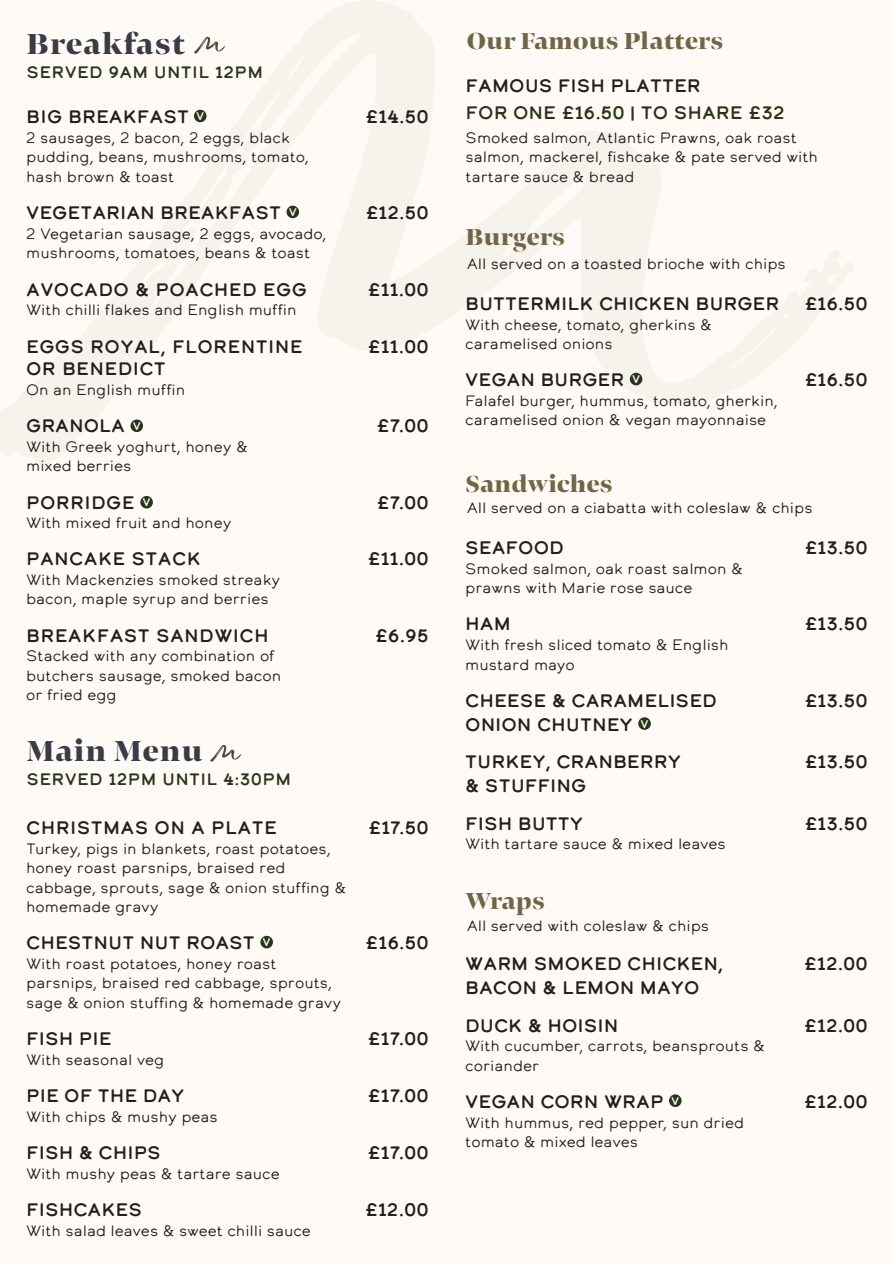
<style>
.page{position:relative;width:893px;height:1263px;background:#fffaf5}
.page>*{position:absolute;margin:0;border:0;box-sizing:border-box;transform-origin:0 0}
.t1{font:900 30px "Bennet Banner";letter-spacing:.04em;color:#373c45}
.t2{font:900 24px "Bennet Banner";letter-spacing:.02em;color:#706545}
.t3{font:18px/24px "Calder Dark";color:#231f20}
.t4{font:18px "Calder Dark";letter-spacing:.02em;color:#231f20}
.t5{font:18px "Calder Dark";color:#27351a}
.t6{font:16.5px "Calder Dark";letter-spacing:.02em;color:#27351a}
.t7{font:15px/19.5px "Calder LC";color:#231f20}
.t8{font:11.1px "Calder Dark";color:#fff}
</style>
<div class="page">
<div style="left:194px;top:110px;width:13px;height:12px;background:#27351a;border-radius:50%"></div>
<div style="left:286px;top:206px;width:13px;height:12px;background:#27351a;border-radius:50%"></div>
<div style="left:130px;top:419px;width:13px;height:13px;background:#27351a;border-radius:50%"></div>
<div style="left:140px;top:496px;width:13px;height:12px;background:#27351a;border-radius:50%"></div>
<svg style="left:194px;top:37px;width:31px;height:17px"></svg>
<div style="left:630px;top:373px;width:12px;height:12px;background:#27351a;border-radius:50%"></div>
<svg style="left:210px;top:745px;width:31px;height:17px"></svg>
<div style="left:260px;top:936px;width:13px;height:12px;background:#27351a;border-radius:50%"></div>
<div style="left:638px;top:717px;width:13px;height:13px;background:#27351a;border-radius:50%"></div>
<div style="left:669px;top:1094px;width:13px;height:13px;background:#27351a;border-radius:50%"></div>
<p class="t1" style="left:27px;top:23px;width:160px">Breakfast</p>
<p class="t6" style="left:27px;top:61px;width:238px">SERVED 9AM UNTIL 12PM</p>
<p class="t3" style="left:26px;top:105px;width:164px">BIG BREAKFAST</p>
<p class="t8" style="left:196px;top:109px;width:10px">V</p>
<p class="t7" style="left:26px;top:128px;width:284px">2 sausages, 2 bacon, 2 eggs, black pudding, beans, mushrooms, tomato, hash brown &amp; toast</p>
<p class="t3" style="left:26px;top:200px;width:256px">VEGETARIAN BREAKFAST</p>
<p class="t8" style="left:289px;top:205px;width:10px">V</p>
<p class="t7" style="left:26px;top:224px;width:302px">2 Vegetarian sausage, 2 eggs, avocado, mushrooms, tomatoes, beans &amp; toast</p>
<p class="t4" style="left:26px;top:277px;width:282px">AVOCADO &amp; POACHED EGG</p>
<p class="t7" style="left:26px;top:300px;width:272px">With chilli flakes and English muffin</p>
<p class="t4" style="left:26px;top:334px;width:278px">EGGS ROYAL, FLORENTINE</p>
<p class="t4" style="left:26px;top:356px;width:141px">OR BENEDICT</p>
<p class="t7" style="left:26px;top:379px;width:160px">On an English muffin</p>
<p class="t3" style="left:26px;top:413px;width:100px">GRANOLA</p>
<p class="t8" style="left:133px;top:418px;width:10px">V</p>
<p class="t7" style="left:26px;top:436px;width:223px">With Greek yoghurt, honey &amp;</p>
<p class="t7" style="left:26px;top:456px;width:107px">mixed berries</p>
<p class="t4" style="left:26px;top:490px;width:110px">PORRIDGE</p>
<p class="t8" style="left:143px;top:495px;width:10px">V</p>
<p class="t7" style="left:26px;top:513px;width:207px">With mixed fruit and honey</p>
<p class="t4" style="left:26px;top:547px;width:176px">PANCAKE STACK</p>
<p class="t7" style="left:26px;top:570px;width:256px">With Mackenzies smoked streaky</p>
<p class="t7" style="left:26px;top:589px;width:244px">bacon, maple syrup and berries</p>
<p class="t4" style="left:26px;top:623px;width:244px">BREAKFAST SANDWICH</p>
<p class="t7" style="left:26px;top:646px;width:256px">Stacked with any combination of butchers sausage, smoked bacon</p>
<p class="t7" style="left:26px;top:685px;width:92px">or fried egg</p>
<p class="t1" style="left:27px;top:730px;width:177px">Main Menu</p>
<p class="t6" style="left:27px;top:768px;width:266px">SERVED 12PM UNTIL 4:30PM</p>
<p class="t4" style="left:26px;top:815px;width:252px">CHRISTMAS ON A PLATE</p>
<p class="t7" style="left:26px;top:838px;width:322px">Turkey, pigs in blankets, roast potatoes, honey roast parsnips, braised red cabbage, sprouts, sage &amp; onion stuffing &amp; homemade gravy</p>
<p class="t3" style="left:26px;top:931px;width:230px">CHESTNUT NUT ROAST</p>
<p class="t8" style="left:263px;top:935px;width:10px">V</p>
<p class="t7" style="left:26px;top:954px;width:317px">With roast potatoes, honey roast parsnips, braised red cabbage, sprouts, sage &amp; onion stuffing &amp; homemade gravy</p>
<p class="t3" style="left:26px;top:1027px;width:87px">FISH PIE</p>
<p class="t7" style="left:26px;top:1050px;width:140px">With seasonal veg</p>
<p class="t3" style="left:26px;top:1083px;width:160px">PIE OF THE DAY</p>
<p class="t7" style="left:26px;top:1107px;width:193px">With chips &amp; mushy peas</p>
<p class="t3" style="left:26px;top:1140px;width:136px">FISH &amp; CHIPS</p>
<p class="t7" style="left:26px;top:1164px;width:255px">With mushy peas &amp; tartare sauce</p>
<p class="t3" style="left:26px;top:1197px;width:117px">FISHCAKES</p>
<p class="t7" style="left:26px;top:1220px;width:286px">With salad leaves &amp; sweet chilli sauce</p>
<p class="t3" style="left:365px;top:105px;width:65px">£14.50</p>
<p class="t3" style="left:365px;top:200px;width:65px">£12.50</p>
<p class="t3" style="left:368px;top:277px;width:63px">£11.00</p>
<p class="t3" style="left:368px;top:334px;width:63px">£11.00</p>
<p class="t3" style="left:376px;top:413px;width:54px">£7.00</p>
<p class="t3" style="left:376px;top:490px;width:54px">£7.00</p>
<p class="t3" style="left:368px;top:547px;width:63px">£11.00</p>
<p class="t3" style="left:375px;top:623px;width:56px">£6.95</p>
<p class="t3" style="left:368px;top:815px;width:62px">£17.50</p>
<p class="t3" style="left:365px;top:931px;width:65px">£16.50</p>
<p class="t3" style="left:367px;top:1027px;width:63px">£17.00</p>
<p class="t3" style="left:367px;top:1083px;width:63px">£17.00</p>
<p class="t3" style="left:367px;top:1140px;width:63px">£17.00</p>
<p class="t3" style="left:365px;top:1197px;width:66px">£12.00</p>
<p class="t2" style="left:467px;top:25px;width:258px">Our Famous Platters</p>
<p class="t3" style="left:466px;top:73px;width:237px">FAMOUS FISH PLATTER</p>
<p class="t5" style="left:466px;top:100px;width:321px">FOR ONE £16.50 | TO SHARE £32</p>
<p class="t7" style="left:466px;top:128px;width:354px">Smoked salmon, Atlantic Prawns, oak roast salmon, mackerel, fishcake &amp; pate served with tartare sauce &amp; bread</p>
<p class="t2" style="left:466px;top:221px;width:101px">Burgers</p>
<p class="t7" style="left:467px;top:254px;width:321px">All served on a toasted brioche with chips</p>
<p class="t3" style="left:465px;top:291px;width:316px">BUTTERMILK CHICKEN BURGER</p>
<p class="t7" style="left:465px;top:314px;width:248px">With cheese, tomato, gherkins &amp; caramelised onions</p>
<p class="t3" style="left:465px;top:368px;width:161px">VEGAN BURGER</p>
<p class="t8" style="left:632px;top:372px;width:10px">V</p>
<p class="t7" style="left:465px;top:391px;width:314px">Falafel burger, hummus, tomato, gherkin, caramelised onion &amp; vegan mayonnaise</p>
<p class="t2" style="left:466px;top:467px;width:149px">Sandwiches</p>
<p class="t3" style="left:804px;top:291px;width:65px">£16.50</p>
<p class="t3" style="left:804px;top:368px;width:65px">£16.50</p>
<p class="t7" style="left:467px;top:498px;width:347px">All served on a ciabatta with coleslaw &amp; chips</p>
<p class="t3" style="left:465px;top:535px;width:100px">SEAFOOD</p>
<p class="t7" style="left:465px;top:558px;width:279px">Smoked salmon, oak roast salmon &amp; prawns with Marie rose sauce</p>
<p class="t3" style="left:465px;top:612px;width:47px">HAM</p>
<p class="t7" style="left:465px;top:635px;width:265px">With fresh sliced tomato &amp; English mustard mayo</p>
<p class="t3" style="left:465px;top:688px;width:253px">CHEESE &amp; CARAMELISED<br>ONION CHUTNEY</p>
<p class="t8" style="left:640px;top:716px;width:10px">V</p>
<p class="t3" style="left:804px;top:535px;width:65px">£13.50</p>
<p class="t3" style="left:804px;top:612px;width:65px">£13.50</p>
<p class="t3" style="left:804px;top:688px;width:65px">£13.50</p>
<p class="t3" style="left:465px;top:749px;width:217px">TURKEY, CRANBERRY &amp; STUFFING</p>
<p class="t3" style="left:804px;top:749px;width:65px">£13.50</p>
<p class="t3" style="left:465px;top:811px;width:120px">FISH BUTTY</p>
<p class="t7" style="left:465px;top:834px;width:262px">With tartare sauce &amp; mixed leaves</p>
<p class="t3" style="left:804px;top:811px;width:65px">£13.50</p>
<p class="t2" style="left:466px;top:884px;width:81px">Wraps</p>
<p class="t7" style="left:467px;top:916px;width:244px">All served with coleslaw &amp; chips</p>
<p class="t3" style="left:465px;top:951px;width:260px">WARM SMOKED CHICKEN,<br>BACON &amp; LEMON MAYO</p>
<p class="t3" style="left:804px;top:951px;width:66px">£12.00</p>
<p class="t3" style="left:465px;top:1013px;width:155px">DUCK &amp; HOISIN</p>
<p class="t7" style="left:465px;top:1036px;width:301px">With cucumber, carrots, beansprouts &amp; coriander</p>
<p class="t3" style="left:804px;top:1013px;width:66px">£12.00</p>
<p class="t3" style="left:465px;top:1089px;width:200px">VEGAN CORN WRAP</p>
<p class="t8" style="left:671px;top:1093px;width:10px">V</p>
<p class="t7" style="left:465px;top:1112px;width:280px">With hummus, red pepper, sun dried tomato &amp; mixed leaves</p>
<p class="t3" style="left:804px;top:1089px;width:66px">£12.00</p>
</div>
